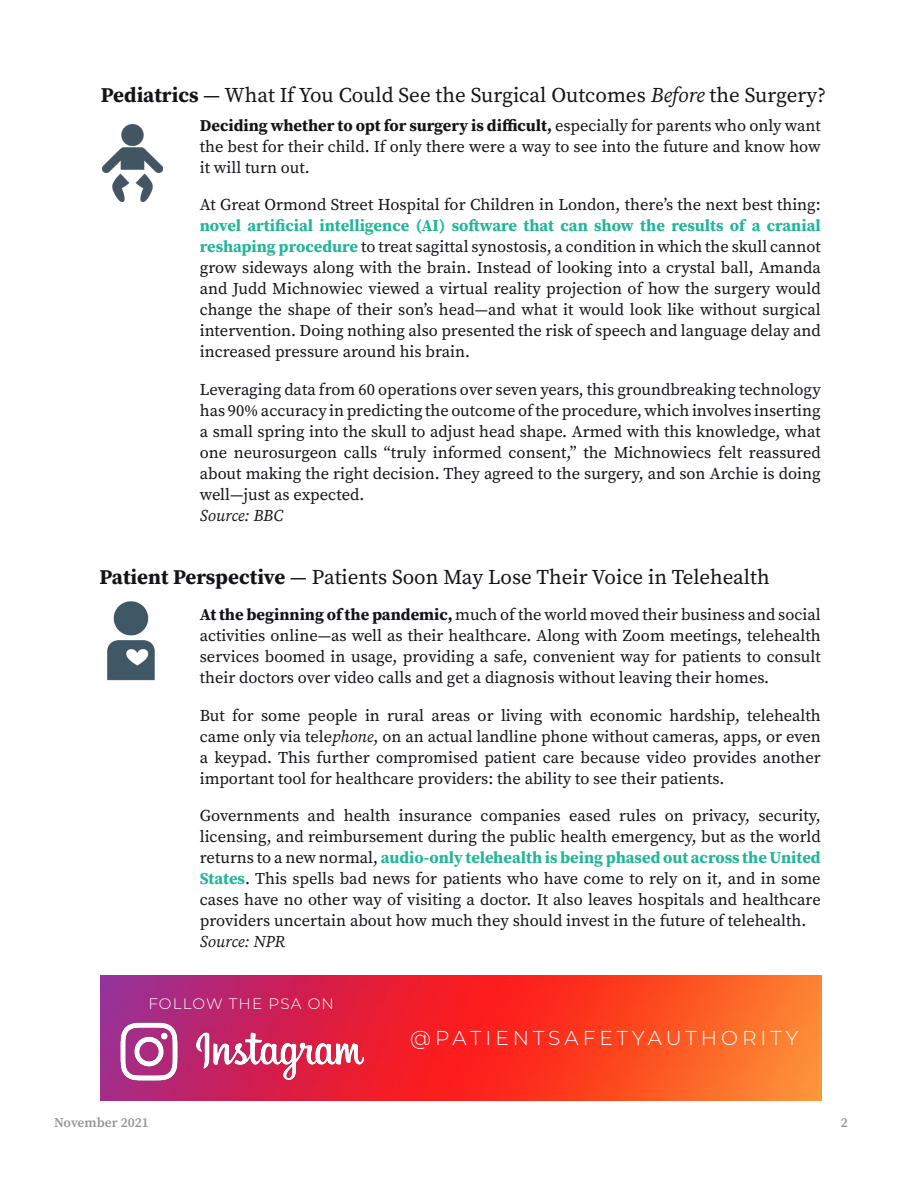
<style>
.page{position:relative;width:918px;height:1188px;background:#fff}
.page>*{position:absolute;margin:0;border:0;box-sizing:border-box;transform-origin:0 0}
.t1{font:21px "Source Serif Pro";color:#131418}
.t2{font:300 20.1px "Montserrat";letter-spacing:.2em;color:#fff}
.t3{font:16.5px/21px "Source Serif Pro";color:#131418;text-align:justify}
.t4{font:italic 16.5px "Source Serif Pro";letter-spacing:-.01em;color:#131418}
.t5{font:300 15.15px "Montserrat";letter-spacing:.075em;color:#fff}
.t6{font:600 13.5px "Source Serif Pro";color:#939598}
.s1{font-weight:700}
.s2{font-style:italic}
.s3{font-weight:700;color:#22b698}
</style>
<div class="page">
<img style="left:107px;top:601px;width:48px;height:80px">
<img style="left:102px;top:124px;width:60px;height:78px">
<img style="left:101px;top:975px;width:720px;height:126px">
<img style="left:119px;top:1022px;width:60px;height:59px">
<img style="left:197px;top:1032px;width:166px;height:49px">
<p class="t1" style="left:101px;top:81px;width:727px"><span class="s1">Pediatrics</span> — What If You Could See the Surgical Outcomes <span class="s2">Before</span> the Surgery?</p>
<p class="t3" style="left:200px;top:115px;width:623px"><span class="s1">Deciding whether to opt for surgery is difficult,</span> especially for parents who only want the best for their child. If only there were a way to see into the future and know how it will turn out.</p>
<p class="t3" style="left:200px;top:194px;width:623px">At Great Ormond Street Hospital for Children in London, there’s the next best thing:</p>
<p class="t3" style="left:200px;top:215px;width:623px"><span class="s3">novel artificial intelligence (AI) software that can show the results of a cranial reshaping procedure</span> to treat sagittal synostosis, a condition in which the skull cannot grow sideways along with the brain. Instead of looking into a crystal ball, Amanda and Judd Michnowiec viewed a virtual reality projection of how the surgery would change the shape of their son’s head—and what it would look like without surgical intervention. Doing nothing also presented the risk of speech and language delay and increased pressure around his brain.</p>
<p class="t3" style="left:200px;top:379px;width:623px">Leveraging data from 60 operations over seven years, this groundbreaking technology has 90% accuracy in predicting the outcome of the procedure, which involves inserting a small spring into the skull to adjust head shape. Armed with this knowledge, what one neurosurgeon calls “truly informed consent,” the Michnowiecs felt reassured about making the right decision. They agreed to the surgery, and son Archie is doing well—just as expected.</p>
<p class="t4" style="left:200px;top:504px;width:85px">Source: BBC</p>
<p class="t1" style="left:99px;top:563px;width:672px"><span class="s1">Patient Perspective</span> — Patients Soon May Lose Their Voice in Telehealth</p>
<p class="t3" style="left:200px;top:604px;width:623px"><span class="s1">At the beginning of the pandemic,</span> much of the world moved their business and social activities online—as well as their healthcare. Along with Zoom meetings, telehealth services boomed in usage, providing a safe, convenient way for patients to consult their doctors over video calls and get a diagnosis without leaving their homes.</p>
<p class="t3" style="left:200px;top:705px;width:623px">But for some people in rural areas or living with economic hardship, telehealth came only via tele<span class="s2">phone</span>, on an actual landline phone without cameras, apps, or even a keypad. This further compromised patient care because video provides another important tool for healthcare providers: the ability to see their patients.</p>
<p class="t3" style="left:200px;top:805px;width:623px">Governments and health insurance companies eased rules on privacy, security, licensing, and reimbursement during the public health emergency, but as the world returns to a new normal, <span class="s3">audio-only telehealth is being phased out across the United States</span>. This spells bad news for patients who have come to rely on it, and in some cases have no other way of visiting a doctor. It also leaves hospitals and healthcare providers uncertain about how much they should invest in the future of telehealth.</p>
<p class="t4" style="left:200px;top:931px;width:87px">Source: NPR</p>
<p class="t5" style="left:148px;top:993px;width:187px">FOLLOW THE PSA ON</p>
<p class="t2" style="left:410px;top:1024px;width:390px">@PATIENTSAFETYAUTHORITY</p>
<p class="t6" style="left:54px;top:1113px;width:96px">November 2021</p>
<p class="t6" style="left:841px;top:1113px;width:9px">2</p>
</div>
